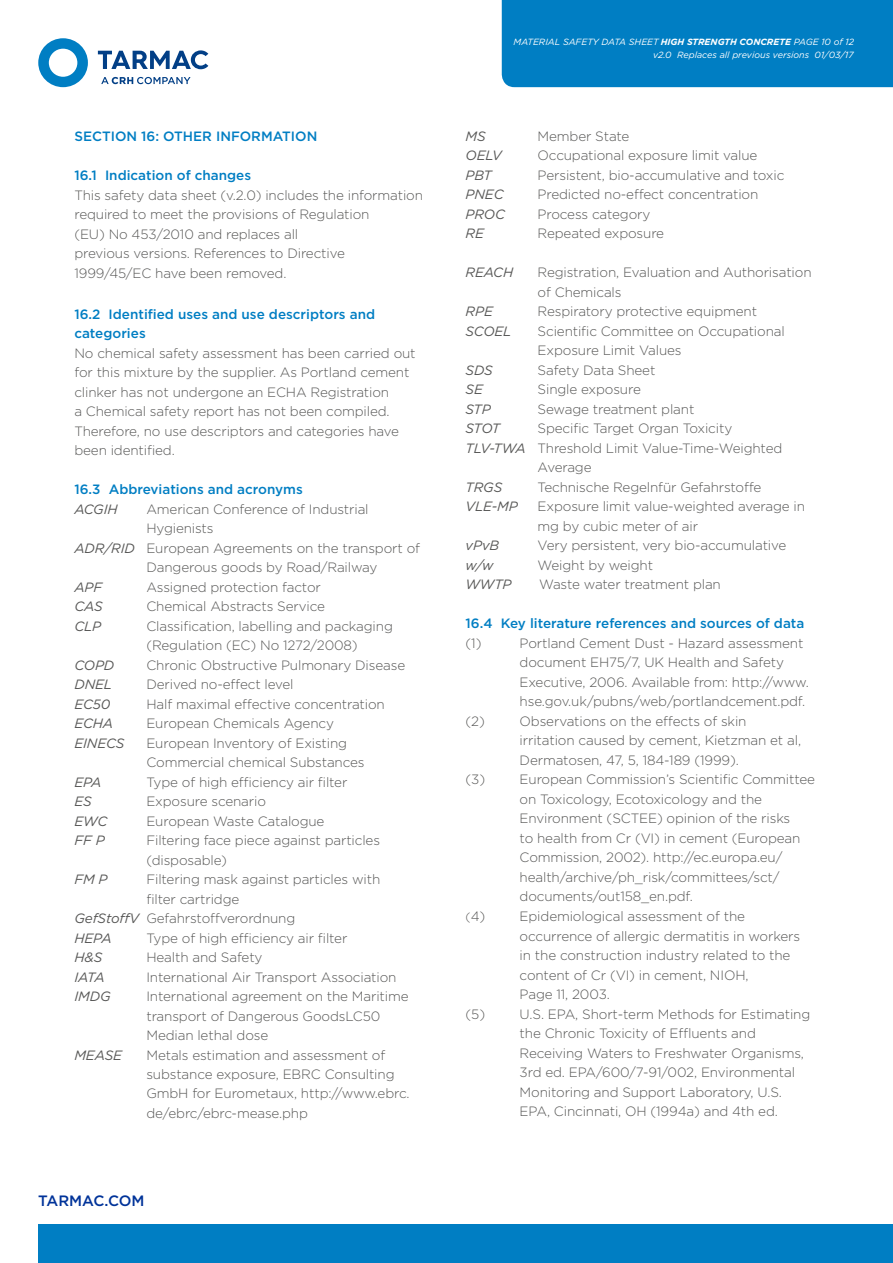
<style>
.page{position:relative;width:893px;height:1263px;background:#fff}
.page>*{position:absolute;margin:0;border:0;box-sizing:border-box;transform-origin:0 0}
.t1{font:500 15px "Gotham";color:#039}
.t2{font:300 13.5px/19.5px "Gotham";letter-spacing:-.01em;color:#575756}
.t3{font:500 13.5px/19.5px "Gotham";color:#007ec3}
.t4{font:italic 13.5px "Gotham";letter-spacing:-.01em;color:#575756}
.t5{font:italic 9px "Gotham";color:#fff}
.s1{font-weight:400;font-style:italic}
.s2{font-weight:700}
.s3{font-size:12px}
</style>
<div class="page">
<div style="left:38px;top:1225px;width:855px;height:38px;background:#007ec3"></div>
<svg style="left:101px;top:77px;width:90px;height:7px"></svg>
<svg style="left:98px;top:50px;width:110px;height:19px"></svg>
<svg style="left:38px;top:38px;width:50px;height:49px"></svg>
<div style="left:502px;top:0;width:391px;height:87px;background:#007ec3"></div>
<p class="t3" style="left:74px;top:126px;width:244px">SECTION 16: OTHER INFORMATION</p>
<p class="t3" style="left:74px;top:165px;width:178px">16.1 Indication of changes</p>
<p class="t2" style="left:74px;top:185px;width:350px">This safety data sheet (v.2.0) includes the information required to meet the provisions of Regulation<br>(EU) No 453/2010 and replaces all<br>previous versions. References to Directive 1999/45/EC have been removed.</p>
<p class="t3" style="left:74px;top:304px;width:302px">16.2 Identified uses and use descriptors and categories</p>
<p class="t2" style="left:74px;top:343px;width:343px">No chemical safety assessment has been carried out for this mixture by the supplier. As Portland cement clinker has not undergone an ECHA Registration<br>a Chemical safety report has not been compiled.<br>Therefore, no use descriptors and categories have been identified.</p>
<p class="t3" style="left:74px;top:479px;width:230px">16.3 Abbreviations and acronyms</p>
<p class="t4" style="left:74px;top:500px;width:45px">ACGIH</p>
<p class="t2" style="left:146px;top:499px;width:224px">American Conference of Industrial</p>
<p class="t2" style="left:146px;top:518px;width:69px">Hygienists</p>
<p class="t2" style="left:74px;top:538px;width:347px"><span class="s1">ADR/RID</span> European Agreements on the transport of</p>
<p class="t2" style="left:146px;top:557px;width:233px">Dangerous goods by Road/Railway</p>
<p class="t4" style="left:74px;top:578px;width:29px">APF</p>
<p class="t2" style="left:146px;top:577px;width:176px">Assigned protection factor</p>
<p class="t4" style="left:74px;top:598px;width:30px">CAS</p>
<p class="t2" style="left:146px;top:596px;width:180px">Chemical Abstracts Service</p>
<p class="t4" style="left:74px;top:617px;width:28px">CLP</p>
<p class="t2" style="left:146px;top:616px;width:248px">Classification, labelling and packaging (Regulation (EC) No 1272/2008)</p>
<p class="t4" style="left:74px;top:656px;width:42px">COPD</p>
<p class="t2" style="left:146px;top:655px;width:260px">Chronic Obstructive Pulmonary Disease</p>
<p class="t4" style="left:74px;top:676px;width:39px">DNEL</p>
<p class="t2" style="left:146px;top:674px;width:149px">Derived no-effect level</p>
<p class="t4" style="left:74px;top:695px;width:38px">EC50</p>
<p class="t2" style="left:146px;top:694px;width:240px">Half maximal effective concentration</p>
<p class="t4" style="left:74px;top:715px;width:40px">ECHA</p>
<p class="t2" style="left:146px;top:713px;width:189px">European Chemicals Agency</p>
<p class="t4" style="left:74px;top:734px;width:52px">EINECS</p>
<p class="t2" style="left:146px;top:733px;width:220px">European Inventory of Existing<br>Commercial chemical Substances</p>
<p class="t4" style="left:74px;top:773px;width:29px">EPA</p>
<p class="t2" style="left:146px;top:772px;width:203px">Type of high efficiency air filter</p>
<p class="t4" style="left:74px;top:793px;width:19px">ES</p>
<p class="t2" style="left:146px;top:791px;width:121px">Exposure scenario</p>
<p class="t4" style="left:74px;top:812px;width:34px">EWC</p>
<p class="t2" style="left:146px;top:811px;width:180px">European Waste Catalogue</p>
<p class="t4" style="left:74px;top:832px;width:32px">FF P</p>
<p class="t2" style="left:146px;top:830px;width:235px">Filtering face piece against particles (disposable)</p>
<p class="t4" style="left:74px;top:871px;width:35px">FM P</p>
<p class="t2" style="left:146px;top:869px;width:235px">Filtering mask against particles with</p>
<p class="t2" style="left:146px;top:889px;width:94px">filter cartridge</p>
<p class="t2" style="left:74px;top:908px;width:222px"><span class="s1">GefStoffV</span> Gefahrstoffverordnung</p>
<p class="t4" style="left:74px;top:929px;width:39px">HEPA</p>
<p class="t2" style="left:146px;top:928px;width:203px">Type of high efficiency air filter</p>
<p class="t4" style="left:74px;top:948px;width:29px">H&amp;S</p>
<p class="t2" style="left:146px;top:947px;width:118px">Health and Safety</p>
<p class="t4" style="left:74px;top:968px;width:32px">IATA</p>
<p class="t2" style="left:146px;top:967px;width:252px">International Air Transport Association</p>
<p class="t4" style="left:74px;top:987px;width:38px">IMDG</p>
<p class="t2" style="left:146px;top:986px;width:264px">International agreement on the Maritime transport of Dangerous GoodsLC50<br>Median lethal dose</p>
<p class="t4" style="left:74px;top:1046px;width:49px">MEASE</p>
<p class="t2" style="left:146px;top:1044px;width:265px">Metals estimation and assessment of substance exposure, EBRC Consulting GmbH for Eurometaux, http://www.ebrc. de/ebrc/ebrc-mease.php</p>
<p class="t1" style="left:38px;top:1190px;width:108px">TARMAC.COM</p>
<p class="t5" style="left:514px;top:37px;width:342px">MATERIAL SAFETY DATA SHEET <span class="s2">HIGH STRENGTH CONCRETE</span> PAGE 10 of 12</p>
<p class="t5" style="left:653px;top:49px;width:202px">v2.0 Replaces all previous versions 01/03/17</p>
<p class="t4" style="left:466px;top:127px;width:22px">MS</p>
<p class="t2" style="left:538px;top:126px;width:93px">Member State</p>
<p class="t4" style="left:466px;top:147px;width:38px">OELV</p>
<p class="t2" style="left:538px;top:145px;width:221px">Occupational exposure limit value</p>
<p class="t4" style="left:466px;top:166px;width:28px">PBT</p>
<p class="t2" style="left:538px;top:165px;width:248px">Persistent, bio-accumulative and toxic</p>
<p class="t4" style="left:466px;top:186px;width:39px">PNEC</p>
<p class="t2" style="left:538px;top:184px;width:222px">Predicted no-effect concentration</p>
<p class="t4" style="left:466px;top:205px;width:41px">PROC</p>
<p class="t2" style="left:538px;top:204px;width:114px">Process category</p>
<p class="t4" style="left:466px;top:225px;width:20px">RE</p>
<p class="t2" style="left:538px;top:223px;width:128px">Repeated exposure</p>
<p class="t4" style="left:466px;top:264px;width:49px">REACH</p>
<p class="t2" style="left:538px;top:262px;width:275px">Registration, Evaluation and Authorisation of Chemicals</p>
<p class="t4" style="left:466px;top:303px;width:29px">RPE</p>
<p class="t2" style="left:538px;top:301px;width:221px">Respiratory protective equipment</p>
<p class="t4" style="left:466px;top:322px;width:47px">SCOEL</p>
<p class="t2" style="left:538px;top:321px;width:249px">Scientific Committee on Occupational<br>Exposure Limit Values</p>
<p class="t4" style="left:466px;top:361px;width:29px">SDS</p>
<p class="t2" style="left:538px;top:360px;width:119px">Safety Data Sheet</p>
<p class="t4" style="left:466px;top:381px;width:19px">SE</p>
<p class="t2" style="left:538px;top:379px;width:105px">Single exposure</p>
<p class="t4" style="left:466px;top:400px;width:27px">STP</p>
<p class="t2" style="left:538px;top:399px;width:158px">Sewage treatment plant</p>
<p class="t4" style="left:466px;top:420px;width:36px">STOT</p>
<p class="t2" style="left:538px;top:418px;width:196px">Specific Target Organ Toxicity</p>
<p class="t2" style="left:466px;top:438px;width:318px"><span class="s1">TLV-TWA</span> Threshold Limit Value-Time-Weighted</p>
<p class="t2" style="left:538px;top:457px;width:55px">Average</p>
<p class="t4" style="left:466px;top:478px;width:38px">TRGS</p>
<p class="t2" style="left:538px;top:477px;width:225px">Technische Regelnfür Gefahrstoffe</p>
<p class="t4" style="left:466px;top:498px;width:54px">VLE-MP</p>
<p class="t2" style="left:538px;top:496px;width:269px">Exposure limit value-weighted average in mg by cubic meter of air</p>
<p class="t4" style="left:466px;top:537px;width:35px">vPvB</p>
<p class="t2" style="left:538px;top:535px;width:250px">Very persistent, very bio-accumulative</p>
<p class="t4" style="left:466px;top:556px;width:29px">w/w</p>
<p class="t2" style="left:538px;top:555px;width:117px">Weight by weight</p>
<p class="t4" style="left:466px;top:576px;width:48px">WWTP</p>
<p class="t2" style="left:539px;top:574px;width:183px">Waste water treatment plan</p>
<p class="t3" style="left:466px;top:613px;width:340px">16.4 Key literature references and sources of data</p>
<p class="t2" style="left:466px;top:633px;width:17px">(1)</p>
<p class="t2" style="left:520px;top:633px;width:291px">Portland Cement Dust - Hazard assessment document EH75/7, UK Health and Safety Executive, 2006. Available from: http://www. hse.gov.uk/pubns/web/portlandcement.pdf.</p>
<p class="t2" style="left:466px;top:711px;width:21px">(2)</p>
<p class="t2" style="left:520px;top:711px;width:283px">Observations on the effects of skin irritation caused by cement, Kietzman et al,<br>Dermatosen, 47, 5, 184-189 (1999).</p>
<p class="t2" style="left:466px;top:769px;width:21px">(3)</p>
<p class="t2" style="left:520px;top:769px;width:297px">European Commission’s Scientific Committee on Toxicology, Ecotoxicology and the Environment (SCTEE) opinion of the risks<br>to health from Cr (VI) in cement (European Commission, 2002). http://ec.europa.eu/ health/archive/ph_risk/committees/sct/ documents/out158_en.pdf.</p>
<p class="t2" style="left:466px;top:906px;width:21px"><span class="s3">(</span>4)</p>
<p class="t2" style="left:520px;top:906px;width:282px">Epidemiological assessment of the occurrence of allergic dermatitis in workers in the construction industry related to the content of Cr (VI) in cement, NIOH,<br>Page 11, 2003.</p>
<p class="t2" style="left:466px;top:1004px;width:21px">(5)</p>
<p class="t2" style="left:520px;top:1004px;width:292px">U.S. EPA, Short-term Methods for Estimating the Chronic Toxicity of Effluents and Receiving Waters to Freshwater Organisms, 3rd ed. EPA/600/7-91/002, Environmental Monitoring and Support Laboratory, U.S.<br>EPA, Cincinnati, OH (1994a) and 4th ed.</p>
</div>
